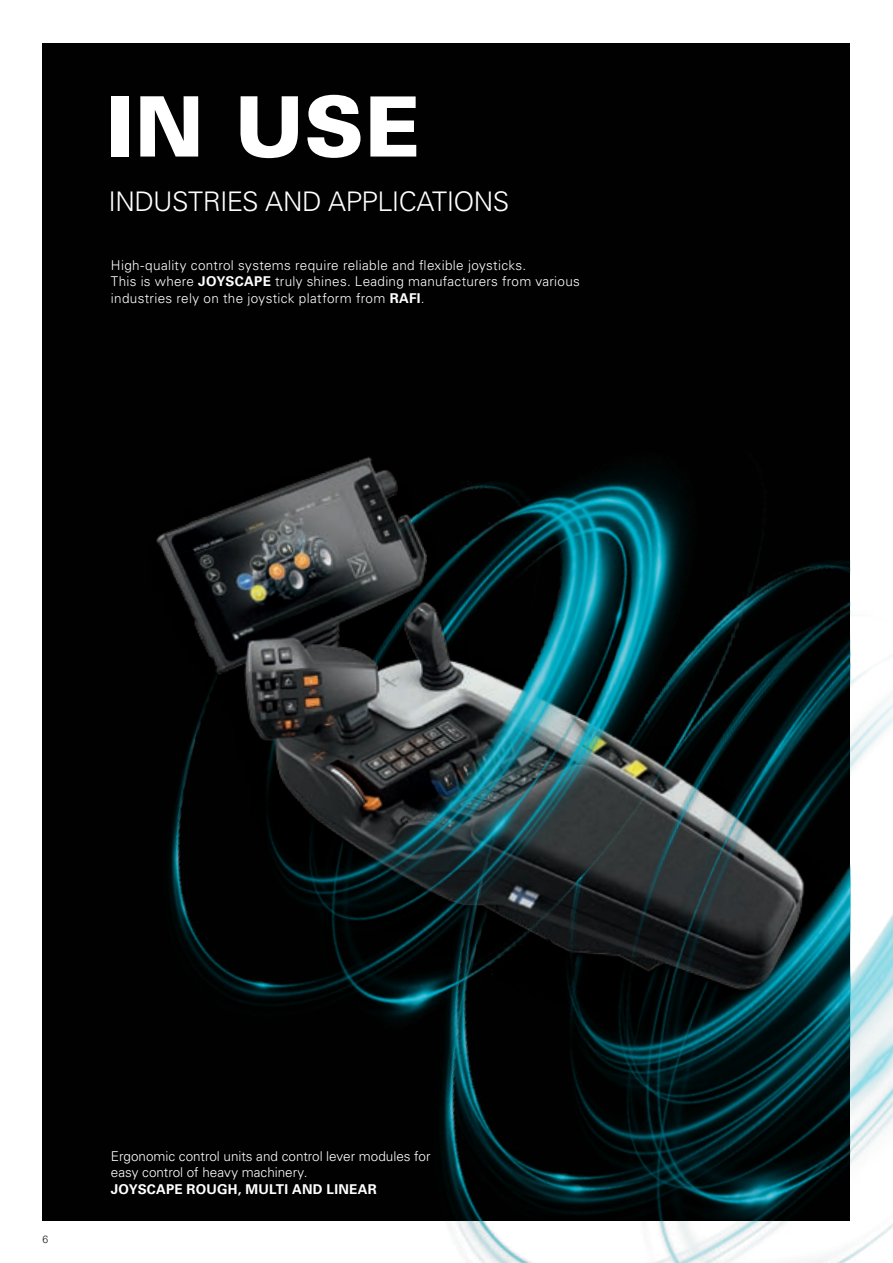
<style>
.page{position:relative;width:893px;height:1263px;background:#fff}
.page>*{position:absolute;margin:0;border:0;box-sizing:border-box;transform-origin:0 0}
.Headline_größe_varia{font:900 83.4px "Univers LT Std";color:#fff}
.t1{font:300 27px "Univers LT Std";letter-spacing:-.025em;color:#fff}
.Fließtext{font:300 13.5px/16.5px "Univers LT Std";letter-spacing:.02em;color:#fff}
.Fließtext-2{font:300 13.5px/16.5px "Univers LT Std";color:#fff}
.Fließtext-3{font:700 13.5px "Univers LT Std";letter-spacing:.015em;color:#fff}
.t2{font:300 10.5px "Univers LT Std";color:#231f20}
.s1{font-weight:700}
</style>
<div class="page">
<div style="left:43px;top:43px;width:807px;height:1177px;background:#000100"></div>
<img style="left:307px;top:1045px;width:586px;height:218px">
<img style="left:42px;top:410px;width:851px;height:635px">
<img style="left:333px;top:410px;width:517px;height:810px">
<p class="Headline_größe_varia" style="left:106px;top:74px;width:316px">IN USE</p>
<p class="t1" style="left:109px;top:185px;width:402px">INDUSTRIES AND APPLICATIONS</p>
<p class="Fließtext" style="left:111px;top:257px;width:470px">High-quality control systems require reliable and flexible joysticks.<br>This is where <span class="s1">JOYSCAPE</span> truly shines. Leading manufacturers from various industries rely on the joystick platform from <span class="s1">RAFI</span>.</p>
<p class="t2" style="left:43px;top:1233px;width:7px">6</p>
<p class="Fließtext-2" style="left:111px;top:1148px;width:321px">Ergonomic control units and control lever modules for easy control of heavy machinery.</p>
<p class="Fließtext-3" style="left:111px;top:1181px;width:267px">JOYSCAPE ROUGH, MULTI AND LINEAR</p>
</div>
